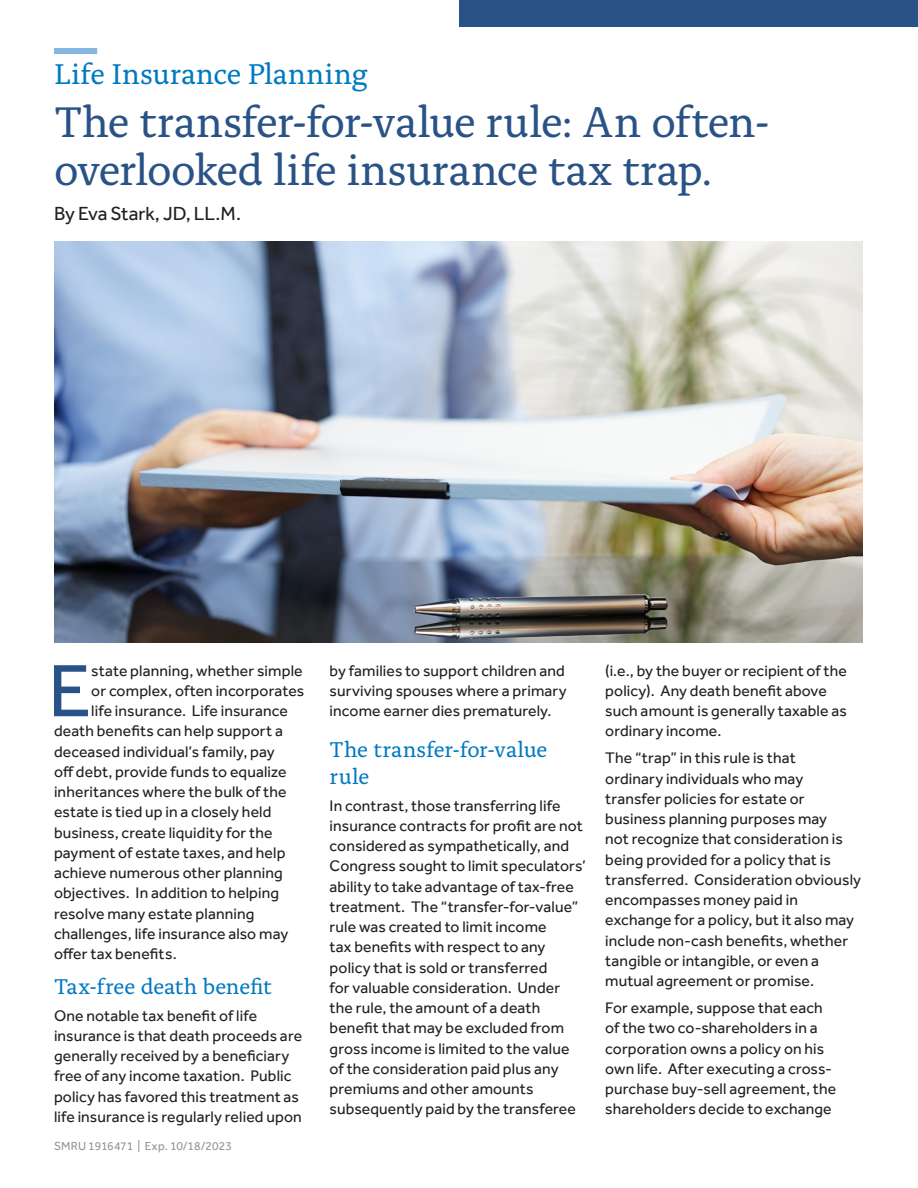
<style>
.page{position:relative;width:918px;height:1188px;background:#fff}
.page>*{position:absolute;margin:0;border:0;box-sizing:border-box;transform-origin:0 0}
.body_effra_10_12{font:76.5px "Effra Pro";color:#295286}
.t1{font:45px/48px "Alda Pro";letter-spacing:-.02em;color:#295286}
.t2{font:30px "Alda Pro";letter-spacing:-.005em;color:#0079c2}
.body_effra_10_12-2{font:22.5px/27px "Alda Pro";letter-spacing:-.005em;color:#0079c2}
.t3{font:19.5px "Effra Pro";letter-spacing:-.005em;color:#231f20}
.body_effra_10_12-3{font:15.75px/20.2px "Effra Pro";letter-spacing:.01em;color:#231f20}
.Body_New{font:12px "Effra Pro";letter-spacing:.01em;color:#939598}
</style>
<div class="page">
<img style="left:54px;top:241px;width:809px;height:402px">
<div style="left:54px;top:48px;width:43px;height:6px;background:#86b7e2"></div>
<div style="left:459px;top:0;width:459px;height:27px;background:#295286"></div>
<p class="t2" style="left:54px;top:51px;width:315px">Life Insurance Planning</p>
<p class="t1" style="left:54px;top:95px;width:718px">The transfer-for-value rule: An often&shy;overlooked life insurance tax trap.</p>
<p class="t3" style="left:54px;top:202px;width:188px">By Eva Stark, JD, LL.M.</p>
<p class="body_effra_10_12" style="left:48px;top:646px;width:45px">E</p>
<p class="body_effra_10_12-3" style="left:91px;top:660px;width:213px">state planning, whether simple</p>
<p class="body_effra_10_12-3" style="left:91px;top:680px;width:215px">or complex, often incorporates</p>
<p class="body_effra_10_12-3" style="left:91px;top:701px;width:198px">life insurance. Life insurance</p>
<p class="body_effra_10_12-3" style="left:54px;top:721px;width:230px">death benefits can help support a</p>
<p class="body_effra_10_12-3" style="left:54px;top:741px;width:222px">deceased individual’s family, pay</p>
<p class="body_effra_10_12-3" style="left:54px;top:761px;width:234px">off debt, provide funds to equalize</p>
<p class="body_effra_10_12-3" style="left:54px;top:782px;width:234px">inheritances where the bulk of the</p>
<p class="body_effra_10_12-3" style="left:54px;top:802px;width:219px">estate is tied up in a closely held</p>
<p class="body_effra_10_12-3" style="left:54px;top:822px;width:220px">business, create liquidity for the</p>
<p class="body_effra_10_12-3" style="left:54px;top:842px;width:233px">payment of estate taxes, and help</p>
<p class="body_effra_10_12-3" style="left:54px;top:863px;width:230px">achieve numerous other planning</p>
<p class="body_effra_10_12-3" style="left:54px;top:883px;width:227px">objectives. In addition to helping</p>
<p class="body_effra_10_12-3" style="left:54px;top:903px;width:202px">resolve many estate planning</p>
<p class="body_effra_10_12-3" style="left:54px;top:923px;width:236px">challenges, life insurance also may</p>
<p class="body_effra_10_12-3" style="left:54px;top:944px;width:124px">offer tax benefits.</p>
<p class="body_effra_10_12-2" style="left:54px;top:971px;width:220px">Tax-free death benefit</p>
<p class="body_effra_10_12-3" style="left:54px;top:1005px;width:250px">One notable tax benefit of life insurance is that death proceeds are generally received by a beneficiary free of any income taxation. Public policy has favored this treatment as life insurance is regularly relied upon</p>
<p class="Body_New" style="left:54px;top:1139px;width:180px">SMRU 1916471 | Exp. 10/18/2023</p>
<p class="body_effra_10_12-3" style="left:330px;top:660px;width:239px;text-align:justify">by families to support children and surviving spouses where a primary income earner dies prematurely.</p>
<p class="body_effra_10_12-2" style="left:330px;top:734px;width:219px">The transfer-for-value rule</p>
<p class="body_effra_10_12-3" style="left:330px;top:795px;width:258px">In contrast, those transferring life insurance contracts for profit are not considered as sympathetically, and Congress sought to limit speculators’ ability to take advantage of tax-free treatment. The “transfer-for-value” rule was created to limit income<br>tax benefits with respect to any policy that is sold or transferred<br>for valuable consideration. Under the rule, the amount of a death benefit that may be excluded from gross income is limited to the value of the consideration paid plus any premiums and other amounts subsequently paid by the transferee</p>
<p class="body_effra_10_12-3" style="left:605px;top:660px;width:243px">(i.e., by the buyer or recipient of the policy). Any death benefit above such amount is generally taxable as ordinary income.</p>
<p class="body_effra_10_12-3" style="left:605px;top:748px;width:257px">The “trap” in this rule is that<br>ordinary individuals who may transfer policies for estate or business planning purposes may<br>not recognize that consideration is being provided for a policy that is transferred. Consideration obviously encompasses money paid in exchange for a policy, but it also may include non-cash benefits, whether tangible or intangible, or even a mutual agreement or promise.</p>
<p class="body_effra_10_12-3" style="left:605px;top:998px;width:233px">For example, suppose that each of the two co-shareholders in a corporation owns a policy on his own life. After executing a cross&shy;purchase buy-sell agreement, the shareholders decide to exchange</p>
</div>
